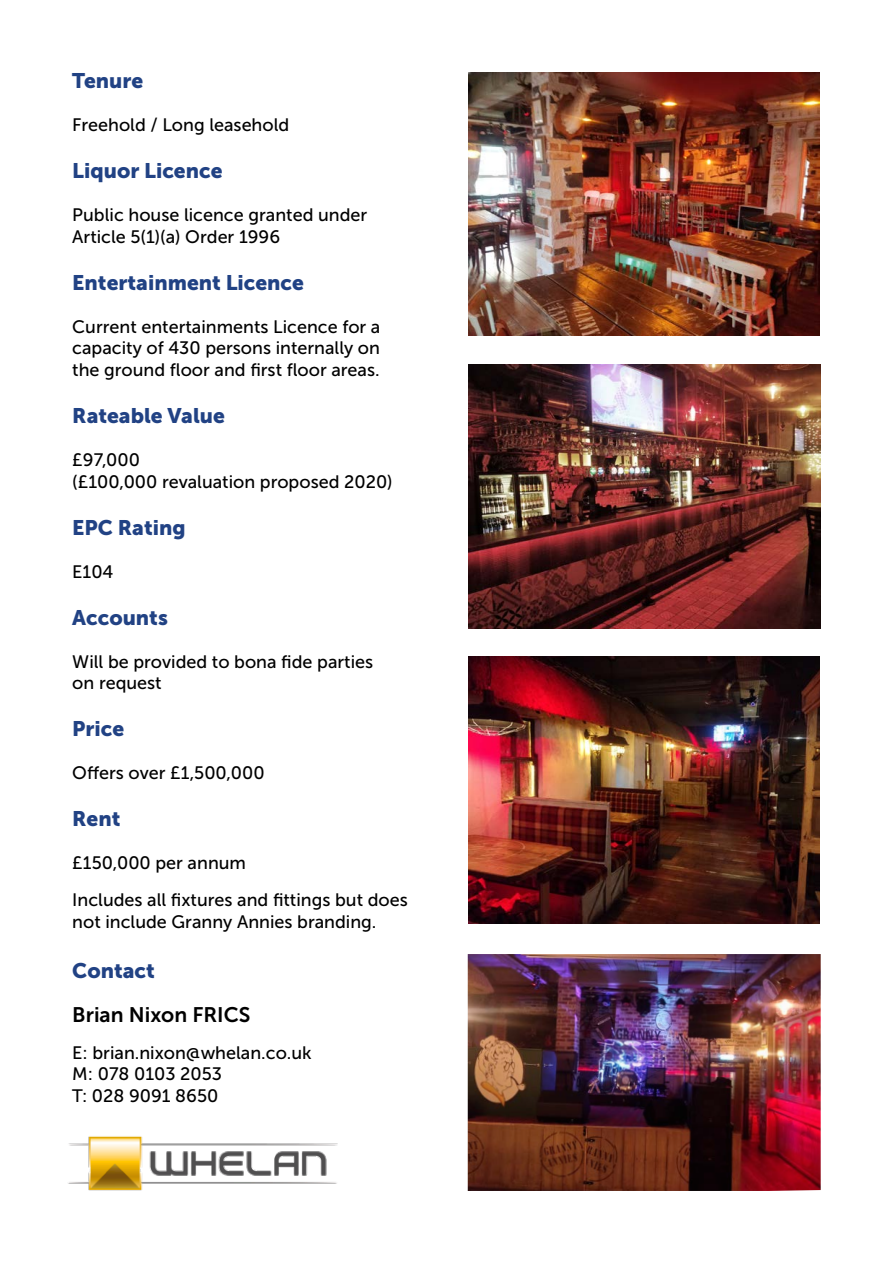
<style>
.page{position:relative;width:893px;height:1263px;background:#fff}
.page>*{position:absolute;margin:0;border:0;box-sizing:border-box;transform-origin:0 0}
.t1{font:21px "Museo Sans 900";color:#214284}
.t2{font:21px "Museo Sans 700";color:#000}
.t3{font:18px/21.6px "Museo Sans 500";color:#000}
</style>
<div class="page">
<img style="left:469px;top:656px;width:351px;height:267px">
<img style="left:469px;top:72px;width:351px;height:263px">
<img style="left:469px;top:364px;width:352px;height:264px">
<img style="left:68px;top:1136px;width:269px;height:55px">
<img style="left:468px;top:954px;width:353px;height:237px">
<p class="t1" style="left:72px;top:69px;width:73px">Tenure</p>
<p class="t3" style="left:72px;top:114px;width:219px">Freehold / Long leasehold</p>
<p class="t1" style="left:72px;top:159px;width:152px">Liquor Licence</p>
<p class="t3" style="left:72px;top:204px;width:296px">Public house licence granted under<br>Article 5(1)(a) Order 1996</p>
<p class="t1" style="left:72px;top:270px;width:233px">Entertainment Licence</p>
<p class="t3" style="left:72px;top:316px;width:310px;text-align:justify">Current entertainments Licence for a capacity of 430 persons internally on the ground floor and first floor areas.</p>
<p class="t1" style="left:72px;top:404px;width:154px">Rateable Value</p>
<p class="t3" style="left:72px;top:449px;width:322px">£97,000<br>(£100,000 revaluation proposed 2020)</p>
<p class="t1" style="left:72px;top:515px;width:115px">EPC Rating</p>
<p class="t3" style="left:72px;top:561px;width:43px">E104</p>
<p class="t1" style="left:72px;top:605px;width:97px">Accounts</p>
<p class="t3" style="left:72px;top:651px;width:302px">Will be provided to bona fide parties on request</p>
<p class="t1" style="left:72px;top:717px;width:54px">Price</p>
<p class="t3" style="left:72px;top:762px;width:194px">Offers over £1,500,000</p>
<p class="t1" style="left:72px;top:807px;width:50px">Rent</p>
<p class="t3" style="left:72px;top:845px;width:337px;line-height:36.6px">£150,000 per annum<br>Includes all fixtures and fittings but does</p>
<p class="t3" style="left:72px;top:910px;width:306px">not include Granny Annies branding.</p>
<p class="t1" style="left:72px;top:958px;width:84px">Contact</p>
<p class="t2" style="left:72px;top:1003px;width:180px">Brian Nixon FRICS</p>
<p class="t3" style="left:72px;top:1042px;width:241px">E: brian.nixon@whelan.co.uk<br>M: 078 0103 2053<br>T: 028 9091 8650</p>
</div>
